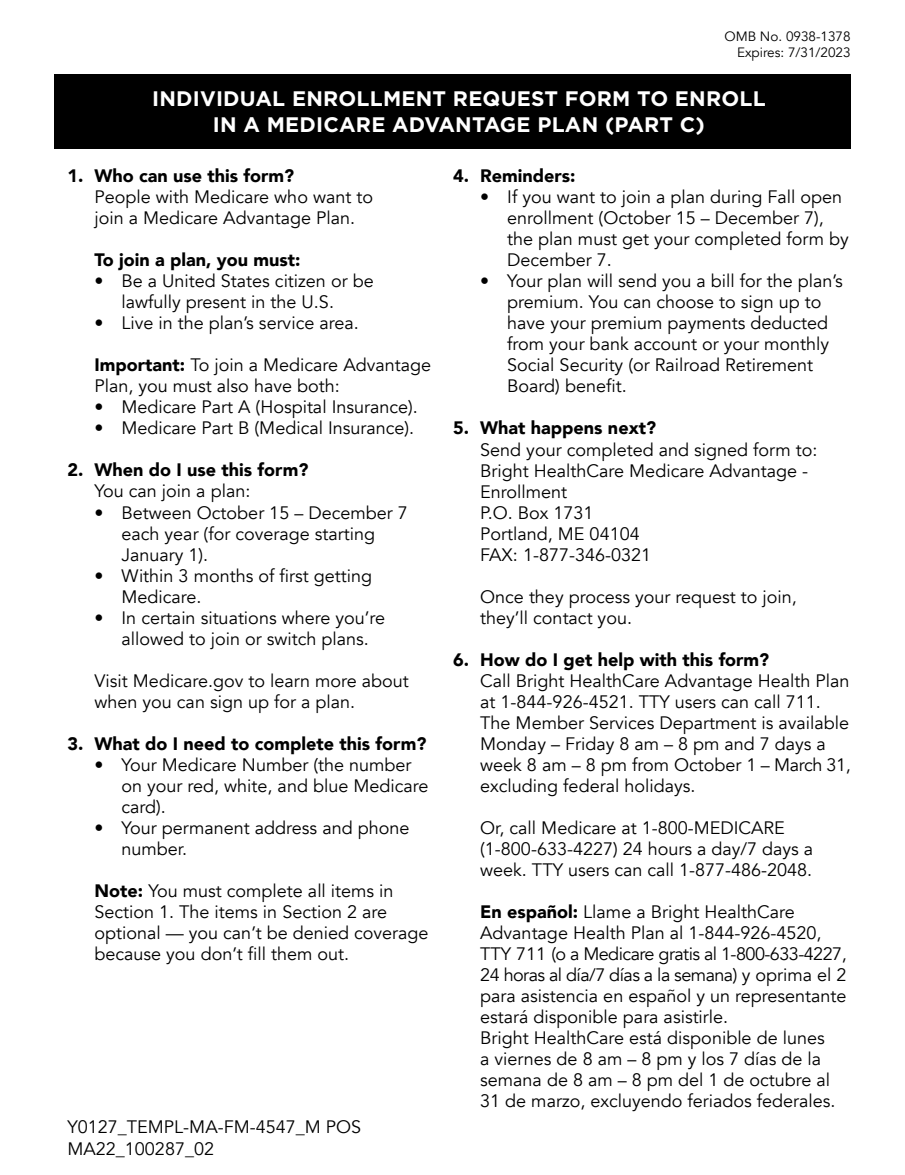
<style>
.page{position:relative;width:905px;height:1175px;background:#fff}
.page>*{position:absolute;margin:0;border:0;box-sizing:border-box;transform-origin:0 0}
.t1{font:700 21px/25.5px "Gotham";letter-spacing:.01em;color:#fff;text-align:center}
.t2{font:18px/21px "Avenir";color:#000}
.t3{font:900 18px "Avenir";color:#000}
.t4{font:13.5px/16.2px "Avenir";color:#000;text-align:right}
.s1{font-weight:900}
</style>
<div class="page">
<div style="left:54px;top:74px;width:796px;height:74px;background:#000"></div>
<p class="t4" style="left:724px;top:28px;width:128px">OMB No. 0938-1378<br>Expires: 7/31/2023</p>
<h1 class="t1" style="left:152px;top:86px;width:615px">INDIVIDUAL ENROLLMENT REQUEST FORM TO ENROLL<br>IN A MEDICARE ADVANTAGE PLAN (PART C)</h1>
<p class="t3" style="left:68px;top:161px;width:228px">1. Who can use this form?</p>
<p class="t2" style="left:94px;top:187px;width:280px">People with Medicare who want to</p>
<p class="t2" style="left:94px;top:208px;width:262px">join a Medicare Advantage Plan.</p>
<p class="t3" style="left:94px;top:245px;width:207px">To join a plan, you must:</p>
<p class="t2" style="left:94px;top:271px;width:280px">• Be a United States citizen or be</p>
<p class="t2" style="left:122px;top:292px;width:214px">lawfully present in the U.S.</p>
<p class="t2" style="left:94px;top:313px;width:266px">• Live in the plan’s service area.</p>
<p class="t2" style="left:94px;top:355px;width:338px"><span class="s1">Important:</span> To join a Medicare Advantage<br>Plan, you must also have both:</p>
<p class="t2" style="left:94px;top:397px;width:325px">• Medicare Part A (Hospital Insurance).</p>
<p class="t2" style="left:94px;top:418px;width:321px">• Medicare Part B (Medical Insurance).</p>
<p class="t3" style="left:68px;top:455px;width:242px">2. When do I use this form?</p>
<p class="t2" style="left:94px;top:481px;width:157px">You can join a plan:</p>
<p class="t2" style="left:122px;top:502px;width:288px;text-indent:-27px">• Between October 15 – December 7 each year (for coverage starting<br>January 1).</p>
<p class="t2" style="left:122px;top:565px;width:252px;text-indent:-27px">• Within 3 months of first getting<br>Medicare.</p>
<p class="t2" style="left:122px;top:607px;width:265px;text-indent:-27px">• In certain situations where you’re allowed to join or switch plans.</p>
<p class="t2" style="left:94px;top:670px;width:316px">Visit Medicare.gov to learn more about</p>
<p class="t2" style="left:94px;top:691px;width:262px">when you can sign up for a plan.</p>
<p class="t3" style="left:68px;top:728px;width:360px">3. What do I need to complete this form?</p>
<p class="t2" style="left:122px;top:754px;width:308px;text-indent:-27px">• Your Medicare Number (the number on your red, white, and blue Medicare card).</p>
<p class="t2" style="left:122px;top:817px;width:289px;text-indent:-27px">• Your permanent address and phone number.</p>
<p class="t2" style="left:94px;top:880px;width:300px"><span class="s1">Note:</span> You must complete all items in<br>Section 1. The items in Section 2 are</p>
<p class="t2" style="left:94px;top:922px;width:335px">optional — you can’t be denied coverage because you don’t fill them out.</p>
<p class="t3" style="left:453px;top:161px;width:124px">4. Reminders:</p>
<p class="t2" style="left:480px;top:187px;width:363px;text-align:center">• If you want to join a plan during Fall open enrollment (October 15 – December 7),</p>
<p class="t2" style="left:507px;top:229px;width:343px">the plan must get your completed form by</p>
<p class="t2" style="left:507px;top:250px;width:106px">December 7.</p>
<p class="t2" style="left:507px;top:271px;width:337px;text-indent:-27px">• Your plan will send you a bill for the plan’s premium. You can choose to sign up to have your premium payments deducted from your bank account or your monthly</p>
<p class="t2" style="left:507px;top:355px;width:307px">Social Security (or Railroad Retirement</p>
<p class="t2" style="left:507px;top:376px;width:121px">Board) benefit.</p>
<p class="t3" style="left:453px;top:413px;width:204px">5. What happens next?</p>
<p class="t2" style="left:480px;top:439px;width:339px">Send your completed and signed form to:</p>
<p class="t2" style="left:480px;top:460px;width:329px">Bright HealthCare Medicare Advantage -</p>
<p class="t2" style="left:480px;top:481px;width:115px">Enrollment<br>P.O. Box 1731</p>
<p class="t2" style="left:480px;top:523px;width:172px">Portland, ME 04104<br>FAX: 1-877-346-0321</p>
<p class="t2" style="left:480px;top:586px;width:318px">Once they process your request to join,</p>
<p class="t2" style="left:480px;top:607px;width:153px">they’ll contact you.</p>
<p class="t3" style="left:453px;top:644px;width:317px">6. How do I get help with this form?</p>
<p class="t2" style="left:480px;top:670px;width:370px">Call Bright HealthCare Advantage Health Plan</p>
<p class="t2" style="left:480px;top:691px;width:342px">at 1-844-926-4521. TTY users can call 711.</p>
<p class="t2" style="left:480px;top:712px;width:372px">The Member Services Department is available<br>Monday – Friday 8 am – 8 pm and 7 days a week 8 am – 8 pm from October 1 – March 31,</p>
<p class="t2" style="left:480px;top:775px;width:217px">excluding federal holidays.</p>
<p class="t2" style="left:480px;top:817px;width:334px">Or, call Medicare at 1-800-MEDICARE (1-800-633-4227) 24 hours a day/7 days a week. TTY users can call 1-877-486-2048.</p>
<p class="t2" style="left:480px;top:901px;width:368px"><span class="s1">En español:</span> Llame a Bright HealthCare Advantage Health Plan al 1-844-926-4520, TTY 711 (o a Medicare gratis al 1-800-633-4227, 24 horas al día/7 días a la semana) y oprima el 2</p>
<p class="t2" style="left:480px;top:985px;width:368px">para asistencia en español y un representante estará disponible para asistirle.</p>
<p class="t2" style="left:480px;top:1027px;width:351px">Bright HealthCare está disponible de lunes a viernes de 8 am – 8 pm y los 7 días de la semana de 8 am – 8 pm del 1 de octubre al</p>
<p class="t2" style="left:480px;top:1090px;width:357px">31 de marzo, excluyendo feriados federales.</p>
<p class="t2" style="left:67px;top:1116px;width:295px;line-height:21.6px">Y0127_TEMPL-MA-FM-4547_M POS<br>MA22_100287_02</p>
</div>
